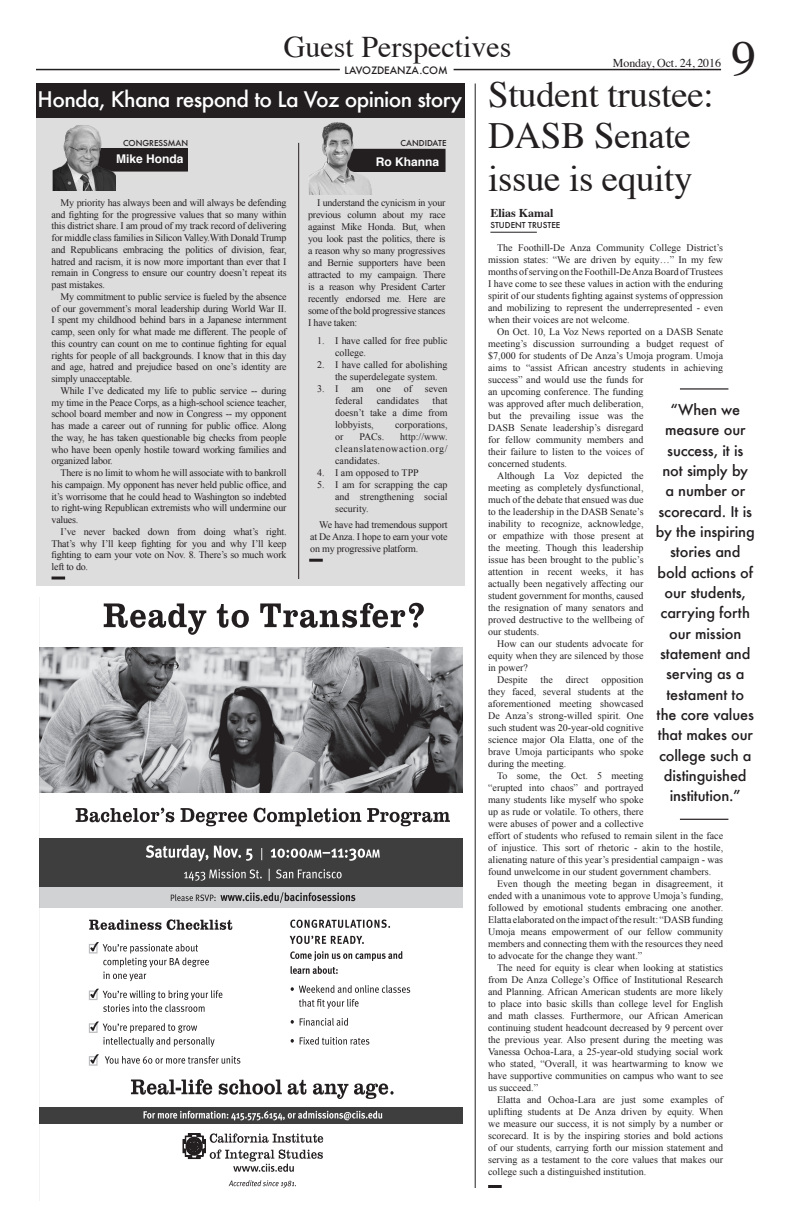
<style>
.page{position:relative;width:792px;height:1224px;background:#fff}
.page>*{position:absolute;margin:0;border:0;box-sizing:border-box;transform-origin:0 0}
.t1{font:50px "Times";color:#231f20}
.t2{font:37px "Times";letter-spacing:-.01em;color:#231f20}
.t3{font:30px "Times";color:#231f20}
.t4{font:500 21px "Futura";letter-spacing:-.03em;color:#fff}
.t5{font:500 14.5px/20.3px "Futura";letter-spacing:-.01em;color:#231f20;text-align:center}
.t6{font:12px "Times";letter-spacing:-.01em;color:#231f20}
.t7{font:700 12px "Helvetica";color:#fff}
.t8{font:700 12px "Times";color:#231f20}
.t9{font:10px/12px "Times New Roman";color:#231f20;text-align:justify}
.t10{font:500 10px "Futura";letter-spacing:-.01em;color:#231f20}
.t11{font:500 8px "Futura";color:#231f20}
</style>
<div class="page">
<div style="left:36px;top:84px;width:429px;height:502px;background:#dedddd"></div>
<div style="left:68px;top:149px;width:119px;height:22px;background:#231f20"></div>
<div style="left:67px;top:148px;width:121px;height:24px;border:1px solid #231f20"></div>
<div style="left:328px;top:149px;width:117px;height:22px;background:#231f20"></div>
<div style="left:328px;top:149px;width:118px;height:23px;border:1px solid #231f20"></div>
<hr style="left:36px;top:69px;width:304px;height:1px;background:#231f20">
<hr style="left:454px;top:69px;width:267px;height:1px;background:#231f20">
<svg style="left:39px;top:598px;width:424px;height:603px"></svg>
<hr style="left:490px;top:232px;width:47px;height:1px;background:#231f20">
<hr style="left:680px;top:388px;width:48px;height:2px;background:#231f20">
<img style="left:309px;top:122px;width:81px;height:73px">
<img style="left:52px;top:125px;width:64px;height:65px">
<hr style="left:298px;top:143px;width:1px;height:436px;background:#231f20">
<hr style="left:680px;top:819px;width:48px;height:1px;background:#231f20">
<hr style="left:309px;top:559px;width:14px;height:3px;background:#231f20">
<svg style="left:52px;top:577px;width:13px;height:3px"></svg>
<div style="left:36px;top:83px;width:429px;height:34px;background:#231f20"></div>
<hr style="left:475px;top:84px;width:1px;height:1104px;background:#231f20">
<hr style="left:488px;top:1185px;width:14px;height:3px;background:#231f20">
<p class="t3" style="left:284px;top:18px;width:229px">Guest Perspectives</p>
<p class="t2" style="left:488px;top:60px;width:227px">Student trustee:</p>
<p class="t2" style="left:488px;top:101px;width:204px">DASB Senate</p>
<p class="t2" style="left:488px;top:144px;width:206px">issue is equity</p>
<p class="t9" style="left:52px;top:196px;width:237px;text-indent:9px">My priority has always been and will always be defending and fighting for the progressive values that so many within this district share. I am proud of my track record of delivering for middle class families in Silicon Valley.With Donald Trump and Republicans embracing the politics of division, fear, hatred and racism, it is now more important than ever that I remain in Congress to ensure our country doesn’t repeat its past mistakes.</p>
<p class="t9" style="left:52px;top:290px;width:237px;text-indent:9px">My commitment to public service is fueled by the absence of our government’s moral leadership during World War II.<br>I spent my childhood behind bars in a Japanese internment camp, seen only for what made me different. The people of this country can count on me to continue fighting for equal rights for people of all backgrounds. I know that in this day and age, hatred and prejudice based on one’s identity are simply unacceptable.</p>
<p class="t9" style="left:52px;top:384px;width:237px;text-indent:9px">While I’ve dedicated my life to public service -- during my time in the Peace Corps, as a high-school science teacher, school board member and now in Congress -- my opponent has made a career out of running for public office. Along the way, he has taken questionable big checks from people who have been openly hostile toward working families and organized labor.</p>
<p class="t9" style="left:52px;top:467px;width:237px;text-indent:9px">There is no limit to whom he will associate with to bankroll his campaign. My opponent has never held public office, and it’s worrisome that he could head to Washington so indebted to right-wing Republican extremists who will undermine our values.</p>
<p class="t9" style="left:52px;top:525px;width:237px;text-indent:9px">I’ve never backed down from doing what’s right.<br>That’s why I’ll keep fighting for you and why I’ll keep fighting to earn your vote on Nov. 8. There’s so much work left to do.</p>
<p class="t1" style="left:731px;top:13px;width:26px">9</p>
<p class="t6" style="left:613px;top:52px;width:110px">Monday, Oct. 24, 2016</p>
<p class="t10" style="left:344px;top:64px;width:105px">LAVOZDEANZA.COM</p>
<p class="t4" style="left:38px;top:85px;width:426px">Honda, Khana respond to La Voz opinion story</p>
<p class="t11" style="left:123px;top:138px;width:67px">CONGRESSMAN</p>
<p class="t11" style="left:401px;top:138px;width:48px">CANDIDATE</p>
<p class="t7" style="left:116px;top:150px;width:69px">Mike Honda</p>
<p class="t7" style="left:376px;top:152px;width:65px">Ro Khanna</p>
<p class="t9" style="left:308px;top:196px;width:139px;text-indent:9px">I understand the cynicism in your previous column about my race against Mike Honda. But, when you look past the politics, there is a reason why so many progressives and Bernie supporters have been attracted to my campaign. There is a reason why President Carter recently endorsed me. Here are some of the bold progressive stances I have taken:</p>
<p class="t8" style="left:490px;top:201px;width:65px">Elias Kamal</p>
<p class="t11" style="left:490px;top:219px;width:72px">STUDENT TRUSTEE</p>
<p class="t9" style="left:488px;top:241px;width:237px;text-indent:9px">The Foothill-De Anza Community College District’s mission states: “We are driven by equity…” In my few months of serving on the Foothill-De Anza Board of Trustees I have come to see these values in action with the enduring spirit of our students fighting against systems of oppression and mobilizing to represent the underrepresented - even when their voices are not welcome.</p>
<p class="t9" style="left:488px;top:325px;width:237px;text-align:left;text-indent:9px">On Oct. 10, La Voz News reported on a DASB Senate meeting’s discussion surrounding a budget request of $7,000 for students of De Anza’s Umoja program. Umoja aims to “assist African ancestry students in achieving success” and would use the funds for<br>an upcoming conference. The funding<br>was approved after much deliberation,<br>but the prevailing issue was the<br>DASB Senate leadership’s disregard<br>for fellow community members and<br>their failure to listen to the voices of<br>concerned students.</p>
<p class="t9" style="left:488px;top:469px;width:157px;text-indent:9px">Although La Voz depicted the meeting as completely dysfunctional, much of the debate that ensued was due to the leadership in the DASB Senate’s inability to recognize, acknowledge, or empathize with those present at the meeting. Though this leadership issue has been brought to the public’s attention in recent weeks, it has actually been negatively affecting our student government for months, caused the resignation of many senators and proved destructive to the wellbeing of our students.</p>
<p class="t9" style="left:488px;top:637px;width:157px;text-indent:9px">How can our students advocate for equity when they are silenced by those in power?</p>
<p class="t9" style="left:497px;top:673px;width:32px">Despite</p>
<p class="t9" style="left:541px;top:673px;width:14px">the</p>
<p class="t9" style="left:566px;top:673px;width:24px">direct</p>
<p class="t9" style="left:335px;top:335px;width:114px;text-indent:-18px">1. I have called for free public college.</p>
<p class="t9" style="left:335px;top:359px;width:114px;text-indent:-18px">2. I have called for abolishing the superdelegate system.</p>
<p class="t9" style="left:317px;top:383px;width:23px">3. I</p>
<p class="t9" style="left:351px;top:383px;width:14px">am</p>
<p class="t9" style="left:376px;top:383px;width:16px">one</p>
<p class="t9" style="left:404px;top:383px;width:10px">of</p>
<p class="t9" style="left:425px;top:383px;width:24px">seven</p>
<p class="t9" style="left:335px;top:395px;width:29px">federal</p>
<p class="t9" style="left:377px;top:395px;width:44px">candidates</p>
<p class="t9" style="left:335px;top:395px;width:114px;text-indent:97px">that doesn’t take a dime from lobbyists,</p>
<p class="t5" style="left:656px;top:399px;width:101px">“When we measure our success, it is not simply by<br>a number or scorecard. It is by the inspiring stories and bold actions of our students, carrying forth our mission statement and serving as a testament to the core values that makes our college such a distinguished institution.”</p>
<p class="t9" style="left:395px;top:419px;width:54px">corporations,</p>
<p class="t9" style="left:335px;top:431px;width:114px;text-indent:65px">http://www. cleanslatenowaction.org/ candidates.</p>
<p class="t9" style="left:317px;top:467px;width:103px">4. I am opposed to TPP</p>
<p class="t9" style="left:335px;top:479px;width:114px;text-indent:-18px">5. I am for scrapping the cap and strengthening social security.</p>
<p class="t9" style="left:310px;top:519px;width:139px;text-indent:9px">We have had tremendous support at De Anza. I hope to earn your vote on my progressive platform.</p>
<p class="t9" style="left:335px;top:431px;width:10px">or</p>
<p class="t9" style="left:359px;top:431px;width:26px">PACs.</p>
<p class="t9" style="left:488px;top:673px;width:157px;text-indent:113px">opposition they faced, several students at the aforementioned meeting showcased De Anza’s strong-willed spirit. One such student was 20-year-old cognitive science major Ola Elatta, one of the brave Umoja participants who spoke during the meeting.</p>
<p class="t9" style="left:488px;top:769px;width:237px;text-align:left;text-indent:9px">To some, the Oct. 5 meeting<br>“erupted into chaos” and portrayed<br>many students like myself who spoke<br>up as rude or volatile. To others, there<br>were abuses of power and a collective<br>effort of students who refused to remain silent in the face of injustice. This sort of rhetoric - akin to the hostile, alienating nature of this year’s presidential campaign - was found unwelcome in our student government chambers.</p>
<p class="t9" style="left:488px;top:877px;width:237px;text-indent:9px">Even though the meeting began in disagreement, it ended with a unanimous vote to approve Umoja’s funding, followed by emotional students embracing one another.<br>Elatta elaborated on the impact of the result: “DASB funding Umoja means empowerment of our fellow community members and connecting them with the resources they need to advocate for the change they want.”</p>
<p class="t9" style="left:488px;top:961px;width:237px;text-indent:9px">The need for equity is clear when looking at statistics from De Anza College’s Office of Institutional Research and Planning. African American students are more likely to place into basic skills than college level for English and math classes. Furthermore, our African American continuing student headcount decreased by 9 percent over the previous year. Also present during the meeting was Vanessa Ochoa-Lara, a 25-year-old studying social work who stated, “Overall, it was heartwarming to know we have supportive communities on campus who want to see us succeed.”</p>
<p class="t9" style="left:488px;top:1093px;width:237px;text-indent:9px">Elatta and Ochoa-Lara are just some examples of uplifting students at De Anza driven by equity. When we measure our success, it is not simply by a number or scorecard. It is by the inspiring stories and bold actions of our students, carrying forth our mission statement and serving as a testament to the core values that makes our college such a distinguished institution.</p>
</div>
